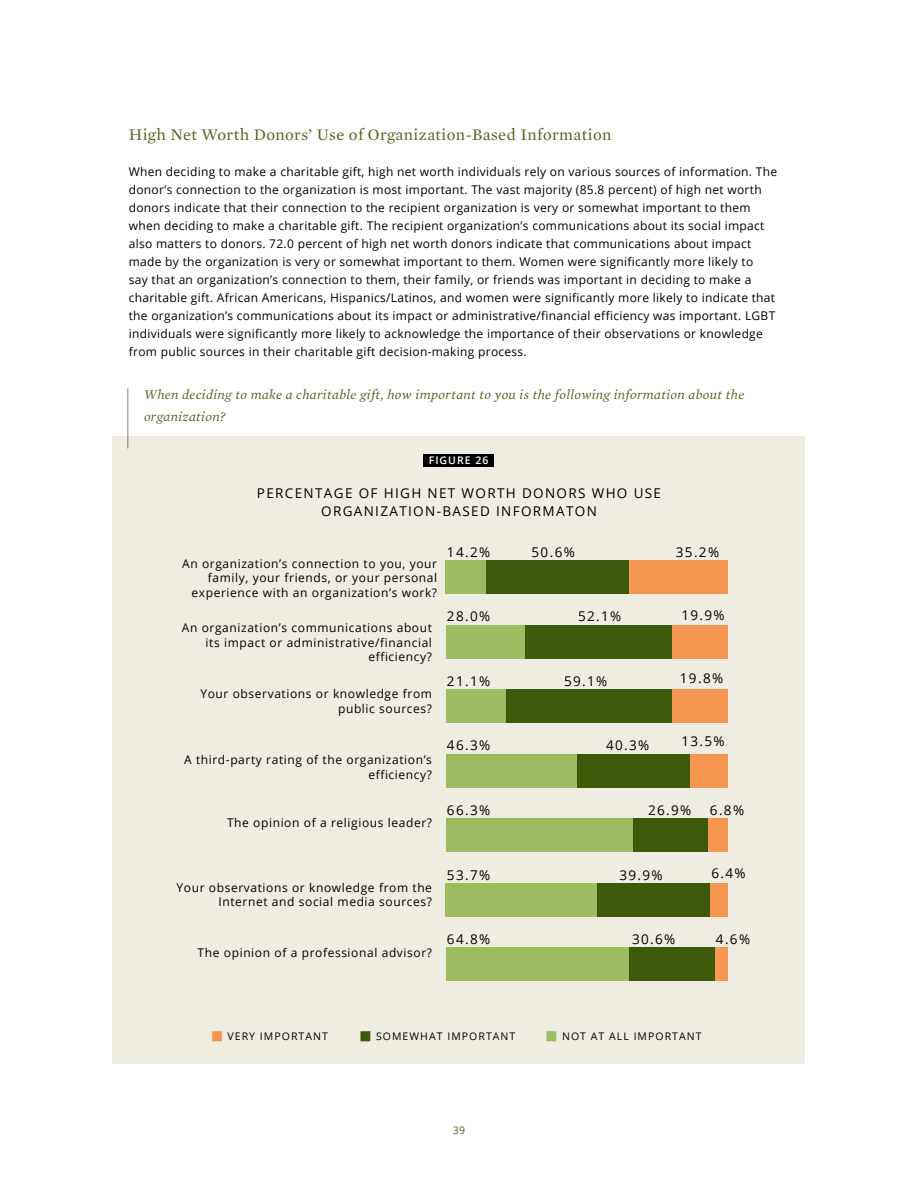
<style>
.page{position:relative;width:918px;height:1188px;background:#fff}
.page>*{position:absolute;margin:0;border:0;box-sizing:border-box;transform-origin:0 0}
.t1{font:16.5px "Mercury Text G1 Roman";letter-spacing:.025em;color:#556221}
.t2{font:13.5px/18px "Open Sans";letter-spacing:.1em;color:#000;text-align:center}
.t3{font:italic 13.5px/22.5px "Mercury Text G1";letter-spacing:.025em;color:#556221}
.t4{font:12px/18px "Open Sans";letter-spacing:.025em;color:#000}
.t5{font:12px/14.4px "Open Sans";letter-spacing:.05em;color:#000;text-align:right}
.t6{font:10.5px "Open Sans";letter-spacing:.1em;color:#000}
.t7{font:600 10.5px "Open Sans";letter-spacing:.1em;color:#fff}
.t8{font:10.5px "Open Sans";color:#556221}
.s1{font-family:"Minion Pro";font-size:34.5px;color:#f59750}
.s2{font-family:"Minion Pro";font-size:34.5px;color:#3c590c}
.s3{font-family:"Minion Pro";font-size:34.5px;color:#9dbb5f}
</style>
<div class="page">
<div style="left:112px;top:436px;width:694px;height:628px;background:#efece1"></div>
<div style="left:424px;top:454px;width:70px;height:13px;background:#000"></div>
<hr style="left:128px;top:388px;width:1px;height:60px;background:#556221">
<div style="left:628px;top:561px;width:100px;height:33px;background:#f59750"></div>
<div style="left:671px;top:625px;width:57px;height:34px;background:#f59750"></div>
<div style="left:672px;top:690px;width:56px;height:33px;background:#f59750"></div>
<div style="left:690px;top:754px;width:38px;height:34px;background:#f59750"></div>
<div style="left:708px;top:819px;width:20px;height:33px;background:#f59750"></div>
<div style="left:709px;top:883px;width:19px;height:34px;background:#f59750"></div>
<div style="left:715px;top:947px;width:13px;height:34px;background:#f59750"></div>
<div style="left:486px;top:561px;width:142px;height:33px;background:#3c590c"></div>
<div style="left:525px;top:625px;width:146px;height:34px;background:#3c590c"></div>
<div style="left:505px;top:690px;width:167px;height:33px;background:#3c590c"></div>
<div style="left:576px;top:754px;width:114px;height:34px;background:#3c590c"></div>
<div style="left:633px;top:819px;width:75px;height:33px;background:#3c590c"></div>
<div style="left:597px;top:883px;width:112px;height:34px;background:#3c590c"></div>
<div style="left:628px;top:947px;width:87px;height:34px;background:#3c590c"></div>
<div style="left:446px;top:561px;width:40px;height:33px;background:#9dbb5f"></div>
<div style="left:446px;top:625px;width:79px;height:34px;background:#9dbb5f"></div>
<div style="left:446px;top:690px;width:59px;height:33px;background:#9dbb5f"></div>
<div style="left:446px;top:754px;width:130px;height:34px;background:#9dbb5f"></div>
<div style="left:446px;top:819px;width:187px;height:33px;background:#9dbb5f"></div>
<div style="left:446px;top:883px;width:151px;height:34px;background:#9dbb5f"></div>
<div style="left:446px;top:947px;width:182px;height:34px;background:#9dbb5f"></div>
<h1 class="t1" style="left:129px;top:124px;width:484px">High Net Worth Donors’ Use of Organization-Based Information</h1>
<p class="t4" style="left:129px;top:162px;width:650px">When deciding to make a charitable gift, high net worth individuals rely on various sources of information. The donor’s connection to the organization is most important. The vast majority (85.8 percent) of high net worth donors indicate that their connection to the recipient organization is very or somewhat important to them when deciding to make a charitable gift. The recipient organization’s communications about its social impact also matters to donors. 72.0 percent of high net worth donors indicate that communications about impact made by the organization is very or somewhat important to them. Women were significantly more likely to<br>say that an organization’s connection to them, their family, or friends was important in deciding to make a charitable gift. African Americans, Hispanics/Latinos, and women were significantly more likely to indicate that the organization’s communications about its impact or administrative/financial efficiency was important. LGBT individuals were significantly more likely to acknowledge the importance of their observations or knowledge from public sources in their charitable gift decision-making process.</p>
<p class="t3" style="left:144px;top:383px;width:602px">When deciding to make a charitable gift, how important to you is the following information about the organization?</p>
<p class="t7" style="left:429px;top:453px;width:61px">FIGURE 26</p>
<p class="t2" style="left:257px;top:484px;width:406px">PERCENTAGE OF HIGH NET WORTH DONORS WHO USE<br>ORGANIZATION-BASED INFORMATON</p>
<p class="t5" style="left:182px;top:556px;width:256px">An organization’s connection to you, your family, your friends, or your personal experience with an organization’s work?</p>
<p class="t5" style="left:182px;top:620px;width:252px">An organization’s communications about its impact or administrative/financial efficiency?</p>
<p class="t5" style="left:200px;top:686px;width:233px">Your observations or knowledge from public sources?</p>
<p class="t5" style="left:184px;top:752px;width:249px">A third-party rating of the organization’s efficiency?</p>
<p class="t5" style="left:227px;top:816px;width:207px">The opinion of a religious leader?</p>
<p class="t2" style="left:447px;top:542px;width:45px">14.2%</p>
<p class="t2" style="left:447px;top:607px;width:45px">28.0%</p>
<p class="t2" style="left:532px;top:542px;width:45px">50.6%</p>
<p class="t2" style="left:578px;top:607px;width:45px">52.1%</p>
<p class="t2" style="left:676px;top:543px;width:45px">35.2%</p>
<p class="t2" style="left:681px;top:606px;width:45px">19.9%</p>
<p class="t2" style="left:447px;top:672px;width:45px">21.1%</p>
<p class="t2" style="left:564px;top:672px;width:45px">59.1%</p>
<p class="t2" style="left:680px;top:669px;width:45px">19.8%</p>
<p class="t2" style="left:447px;top:736px;width:45px">46.3%</p>
<p class="t2" style="left:606px;top:736px;width:45px">40.3%</p>
<p class="t2" style="left:681px;top:732px;width:45px">13.5%</p>
<p class="t2" style="left:447px;top:801px;width:45px">66.3%</p>
<p class="t2" style="left:648px;top:801px;width:45px">26.9%</p>
<p class="t2" style="left:710px;top:801px;width:36px">6.8%</p>
<p class="t5" style="left:177px;top:880px;width:257px">Your observations or knowledge from the<br>Internet and social media sources?</p>
<p class="t5" style="left:198px;top:945px;width:236px">The opinion of a professional advisor?</p>
<p class="t2" style="left:447px;top:865px;width:45px">53.7%</p>
<p class="t2" style="left:620px;top:865px;width:45px">39.9%</p>
<p class="t2" style="left:711px;top:864px;width:36px">6.4%</p>
<p class="t2" style="left:447px;top:930px;width:45px">64.8%</p>
<p class="t2" style="left:632px;top:930px;width:45px">30.6%</p>
<p class="t2" style="left:716px;top:930px;width:36px">4.6%</p>
<p class="t6" style="left:210px;top:1028px;width:119px"><span class="s1">■</span> VERY IMPORTANT</p>
<p class="t6" style="left:359px;top:1028px;width:158px"><span class="s2">■</span> SOMEWHAT IMPORTANT</p>
<p class="t6" style="left:545px;top:1028px;width:159px"><span class="s3">■</span> NOT AT ALL IMPORTANT</p>
<p class="t8" style="left:453px;top:1123px;width:14px">39</p>
</div>
